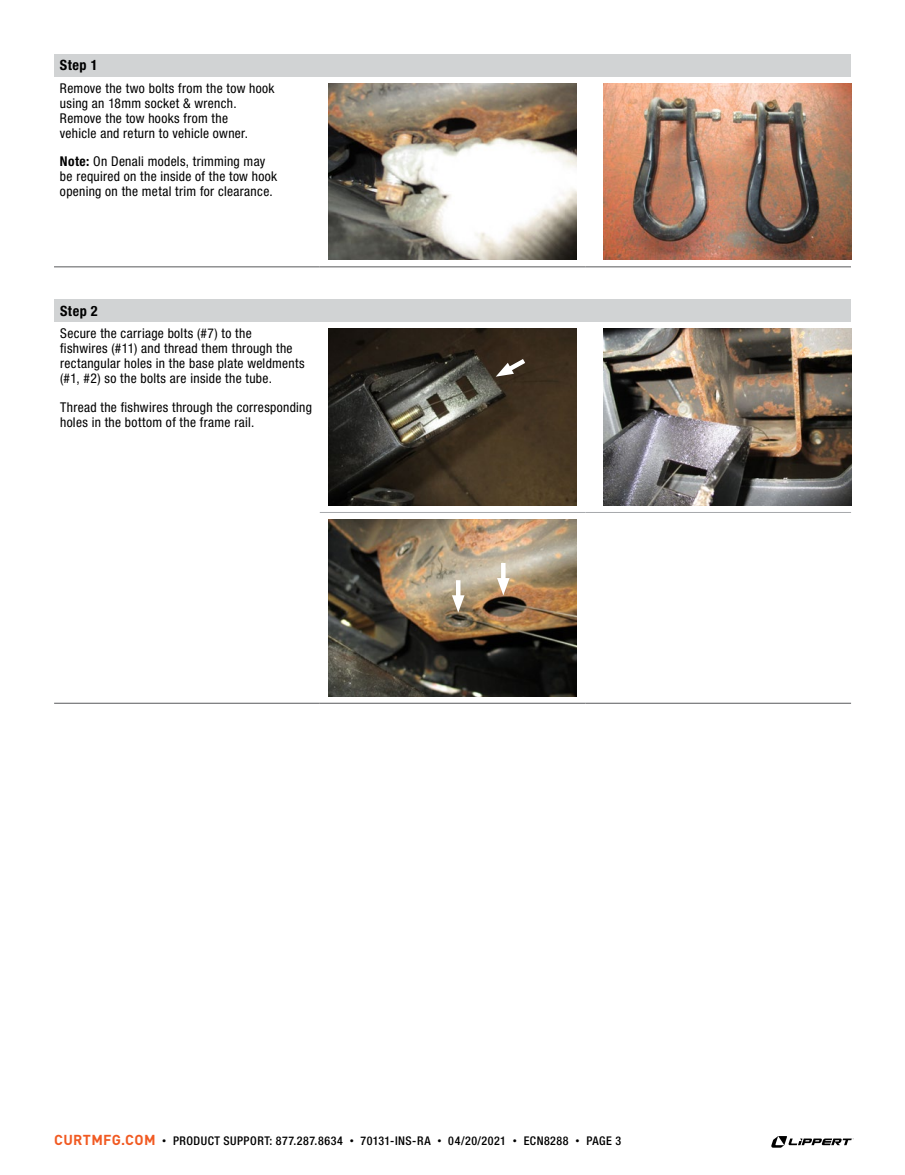
<style>
.page{position:relative;width:905px;height:1175px;background:#fff}
.page>*{position:absolute;margin:0;border:0;box-sizing:border-box;transform-origin:0 0}
.t1{font:700 condensed 14.25px "Helvetica Neue LT Std";letter-spacing:.035em;color:#000}
.t2{font:condensed 13.5px/15px "Helvetica Neue LT Std";letter-spacing:.025em;color:#000}
.t3{font:500 condensed 12px "Helvetica Neue LT Std";letter-spacing:.04em;color:#000}
.s1{font-weight:700}
.s2{font-family:"DINOT";font-weight:700;font-stretch:normal;font-size:14.25px;color:#f15a22}
.s3{font-family:"DINOT";font-weight:400;font-stretch:normal;font-size:9px}
</style>
<div class="page">
<svg style="left:771px;top:1136px;width:82px;height:11px"></svg>
<div style="left:54px;top:54px;width:796px;height:22px;background:#d1d3d4"></div>
<hr style="left:54px;top:266px;width:266px;height:1px;background:#58595b">
<hr style="left:320px;top:266px;width:265px;height:1px;background:#58595b">
<hr style="left:585px;top:266px;width:265px;height:1px;background:#58595b">
<img style="left:329px;top:83px;width:247px;height:177px">
<img style="left:603px;top:83px;width:248px;height:177px">
<div style="left:54px;top:300px;width:797px;height:22px;background:#d1d3d4"></div>
<hr style="left:320px;top:703px;width:265px;height:1px;background:#58595b">
<hr style="left:585px;top:703px;width:266px;height:1px;background:#58595b">
<hr style="left:54px;top:703px;width:266px;height:1px;background:#58595b">
<hr style="left:320px;top:512px;width:265px;height:1px;background:#a7a9ac">
<hr style="left:585px;top:512px;width:266px;height:1px;background:#a7a9ac">
<img style="left:329px;top:329px;width:247px;height:176px">
<img style="left:603px;top:329px;width:248px;height:176px">
<img style="left:329px;top:519px;width:247px;height:177px">
<hr style="left:456px;top:580px;width:4px;height:21px;background:#fff">
<svg style="left:452px;top:595px;width:12px;height:17px"></svg>
<hr style="left:501px;top:563px;width:4px;height:21px;background:#fff">
<svg style="left:497px;top:578px;width:12px;height:17px"></svg>
<svg style="left:495px;top:355px;width:35px;height:22px"></svg>
<p class="t1" style="left:60px;top:56px;width:39px">Step 1</p>
<p class="t2" style="left:60px;top:80px;width:216px">Remove the two bolts from the tow hook using an 18mm socket &amp; wrench.<br>Remove the tow hooks from the<br>vehicle and return to vehicle owner.</p>
<p class="t2" style="left:60px;top:154px;width:219px"><span class="s1">Note:</span> On Denali models, trimming may be required on the inside of the tow hook opening on the metal trim for clearance.</p>
<p class="t1" style="left:60px;top:302px;width:39px">Step 2</p>
<p class="t2" style="left:60px;top:326px;width:246px">Secure the carriage bolts (#7) to the<br>fishwires (#11) and thread them through the rectangular holes in the base plate weldments (#1, #2) so the bolts are inside the tube.</p>
<p class="t2" style="left:60px;top:399px;width:253px">Thread the fishwires through the corresponding holes in the bottom of the frame rail.</p>
<p class="t3" style="left:54px;top:1133px;width:568px"><span class="s2">CURTMFG.COM</span> <span class="s3">•</span> PRODUCT SUPPORT: 877.287.8634 <span class="s3">•</span> 70131-INS-RA <span class="s3">•</span> 04/20/2021 <span class="s3">•</span> ECN8288 <span class="s3">•</span> PAGE 3</p>
</div>
